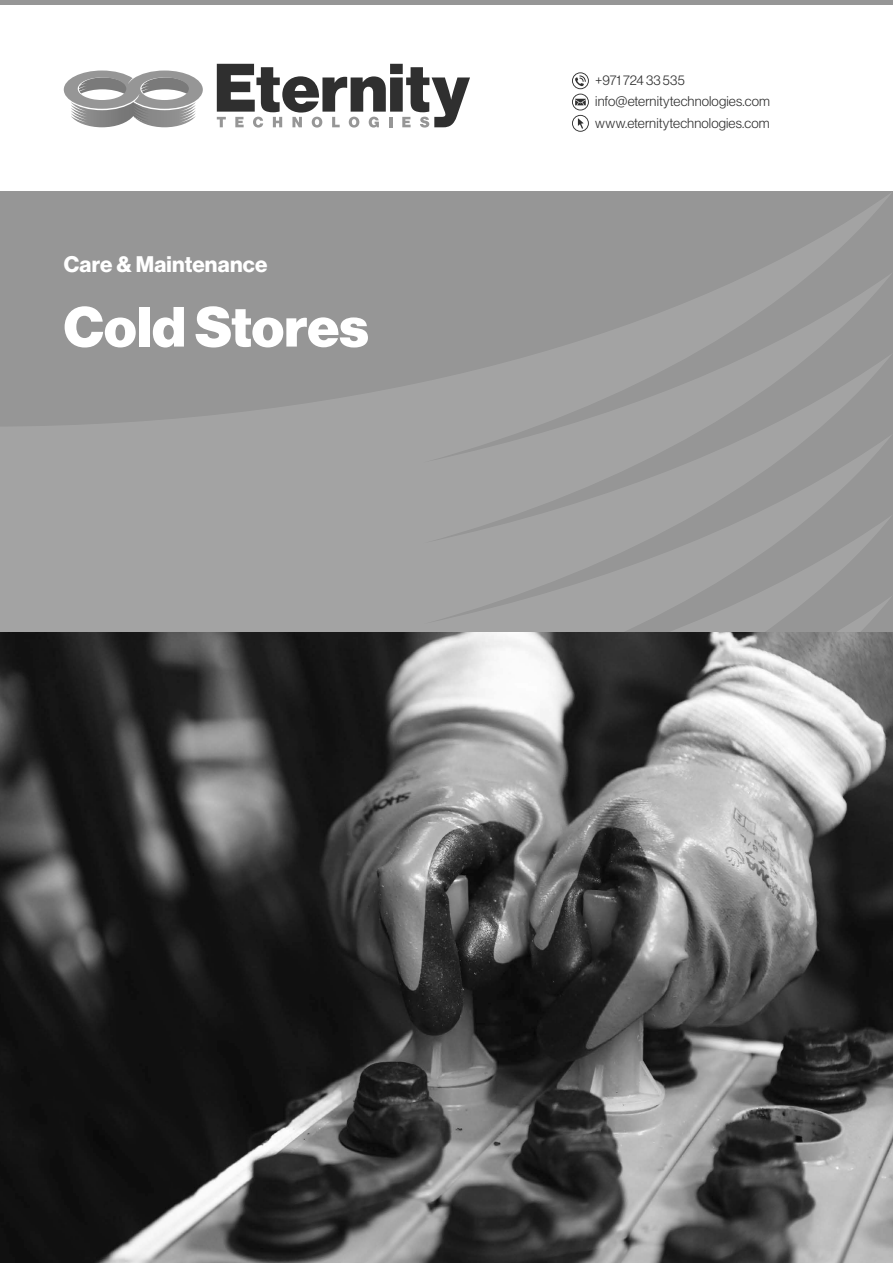
<style>
.page{position:relative;width:893px;height:1263px;background:#fff}
.page>*{position:absolute;margin:0;border:0;box-sizing:border-box;transform-origin:0 0}
.t1{font:55.35px "N Haas Grotesk DS Std 95 Blk";letter-spacing:.01em;color:#fff}
.t2{font:22.05px "N Haas Grotesk DS Std 75 Bd";letter-spacing:.01em;color:#fff}
.t3{font:13.8px "N Haas Grotesk DS Std 45 Lt";letter-spacing:.01em;color:#2f2f2f}
</style>
<div class="page">
<img style="left:0;top:631px;width:893px;height:632px">
<svg style="left:0;top:191px;width:893px;height:440px;fill:#969696"></svg>
<hr style="left:0;top:0;width:893px;height:4px;background:#969696">
<svg style="left:217px;top:64px;width:253px;height:64px"></svg>
<svg style="left:64px;top:71px;width:139px;height:56px"></svg>
<svg style="left:572px;top:72px;width:17px;height:60px"></svg>
<p class="t2" style="left:64px;top:252px;width:205px">Care &amp; Maintenance</p>
<p class="t1" style="left:64px;top:295px;width:306px">Cold Stores</p>
<p class="t3" style="left:595px;top:72px;width:91px">+971 724 33 535</p>
<p class="t3" style="left:595px;top:94px;width:176px">info@eternitytechnologies.com</p>
<p class="t3" style="left:595px;top:115px;width:176px">www.eternitytechnologies.com</p>
</div>
